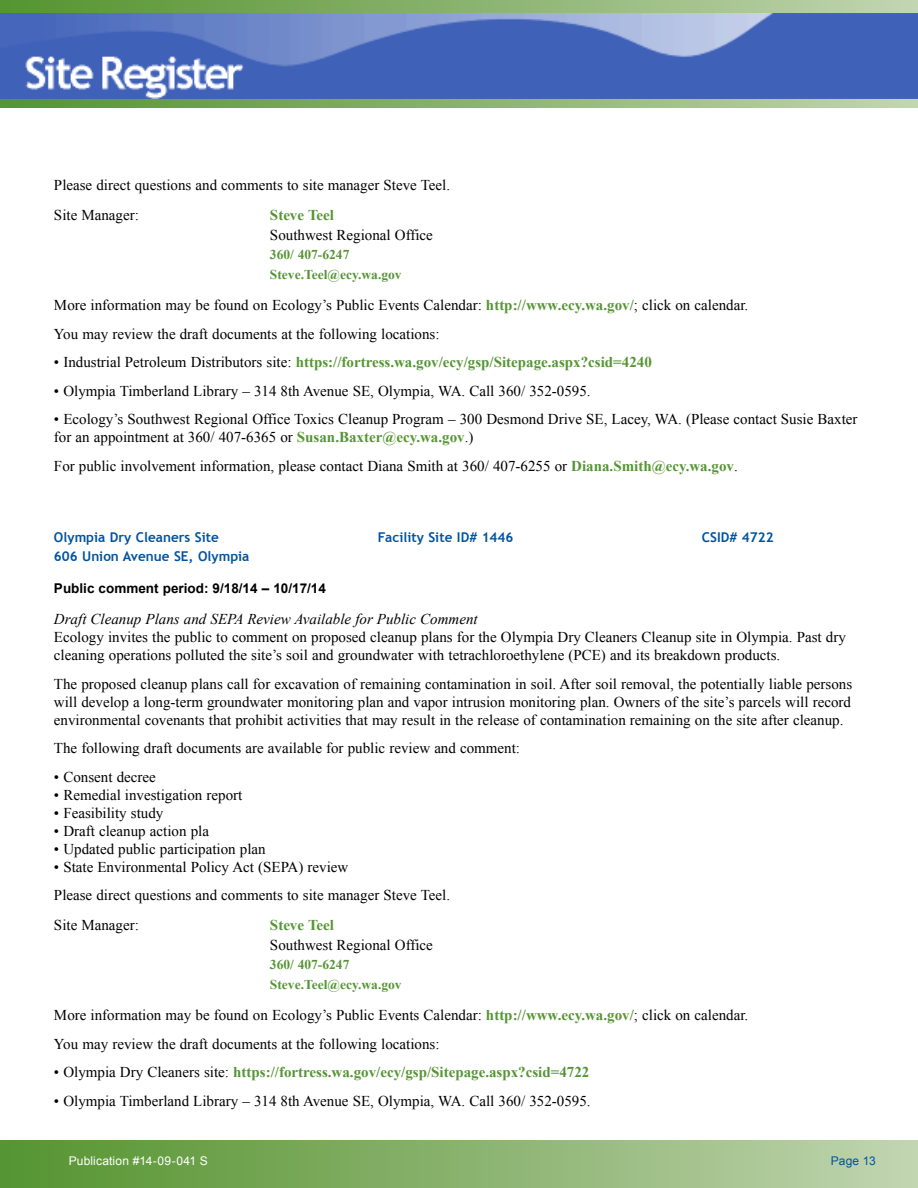
<style>
.page{position:relative;width:918px;height:1188px;background:#fff}
.page>*{position:absolute;margin:0;border:0;box-sizing:border-box;transform-origin:0 0}
.t1{font:15px/18px "Times New Roman";color:#000}
.t2{font:700 15px "Times New Roman";color:#559534}
.t3{font:italic 15px "Times New Roman";color:#000}
.t4{font:700 13.5px "Trebuchet MS";color:#00539f}
.t5{font:700 13.5px/19.5px "Times New Roman";color:#559534}
.t6{font:700 13.5px "Arial";color:#000}
.t7{font:12px "Arial";letter-spacing:.01em;color:#fff}
.t8{font:12px "Arial";letter-spacing:.005em;color:#00539f}
.s1{font-weight:700;color:#559534}
.s2{font-weight:400;color:#000}
</style>
<div class="page">
<svg style="left:0;top:0;width:918px;height:13px;background:#89b36e"></svg>
<svg style="left:0;top:99px;width:918px;height:9px;background:#89b36e"></svg>
<img style="left:0;top:13px;width:918px;height:86px">
<div style="left:0;top:1141px;width:918px;height:47px;background:linear-gradient(to right,#54932e,#c0d4af)"></div>
<p class="t1" style="left:54px;top:170px;width:398px;line-height:30px">Please direct questions and comments to site manager Steve Teel.<br>Site Manager:</p>
<p class="t2" style="left:270px;top:205px;width:66px">Steve Teel</p>
<p class="t1" style="left:270px;top:226px;width:164px">Southwest Regional Office</p>
<p class="t5" style="left:270px;top:245px;width:133px">360/ 407-6247<br>Steve.Teel@ecy.wa.gov</p>
<p class="t1" style="left:54px;top:291px;width:696px;line-height:28.5px">More information may be found on Ecology’s Public Events Calendar: <span class="s1">http://www.ecy.wa.gov/</span>; click on calendar.<br>You may review the draft documents at the following locations:</p>
<p class="t2" style="left:54px;top:352px;width:599px"><span class="s2">• Industrial Petroleum Distributors site:</span> https://fortress.wa.gov/ecy/gsp/Sitepage.aspx?csid=4240</p>
<p class="t1" style="left:54px;top:382px;width:538px">• Olympia Timberland Library – 314 8th Avenue SE, Olympia, WA. Call 360/ 352-0595.</p>
<p class="t1" style="left:54px;top:410px;width:805px">• Ecology’s Southwest Regional Office Toxics Cleanup Program – 300 Desmond Drive SE, Lacey, WA. (Please contact Susie Baxter for an appointment at 360/ 407-6365 or <span class="s1">Susan.Baxter@ecy.wa.gov</span>.)</p>
<p class="t1" style="left:54px;top:457px;width:685px">For public involvement information, please contact Diana Smith at 360/ 407-6255 or <span class="s1">Diana.Smith@ecy.wa.gov</span>.</p>
<p class="t4" style="left:54px;top:529px;width:166px">Olympia Dry Cleaners Site</p>
<p class="t4" style="left:378px;top:529px;width:137px">Facility Site ID# 1446</p>
<p class="t4" style="left:702px;top:529px;width:73px">CSID# 4722</p>
<p class="t4" style="left:54px;top:548px;width:197px">606 Union Avenue SE, Olympia</p>
<p class="t6" style="left:54px;top:579px;width:273px">Public comment period: 9/18/14 – 10/17/14</p>
<p class="t3" style="left:54px;top:609px;width:425px">Draft Cleanup Plans and SEPA Review Available for Public Comment</p>
<p class="t1" style="left:54px;top:628px;width:793px">Ecology invites the public to comment on proposed cleanup plans for the Olympia Dry Cleaners Cleanup site in Olympia. Past dry cleaning operations polluted the site’s soil and groundwater with tetrachloroethylene (PCE) and its breakdown products.</p>
<p class="t1" style="left:54px;top:675px;width:800px;text-align:justify">The proposed cleanup plans call for excavation of remaining contamination in soil. After soil removal, the potentially liable persons will develop a long-term groundwater monitoring plan and vapor intrusion monitoring plan. Owners of the site’s parcels will record environmental covenants that prohibit activities that may result in the release of contamination remaining on the site after cleanup.</p>
<p class="t1" style="left:54px;top:739px;width:468px">The following draft documents are available for public review and comment:</p>
<p class="t1" style="left:54px;top:768px;width:103px">• Consent decree</p>
<p class="t1" style="left:54px;top:786px;width:190px">• Remedial investigation report</p>
<p class="t1" style="left:54px;top:804px;width:111px">• Feasibility study</p>
<p class="t1" style="left:54px;top:822px;width:157px">• Draft cleanup action pla</p>
<p class="t1" style="left:54px;top:840px;width:213px">• Updated public participation plan</p>
<p class="t1" style="left:54px;top:852px;width:398px;line-height:28.5px">• State Environmental Policy Act (SEPA) review<br>Please direct questions and comments to site manager Steve Teel.</p>
<p class="t1" style="left:54px;top:916px;width:86px">Site Manager:</p>
<p class="t2" style="left:270px;top:915px;width:66px">Steve Teel</p>
<p class="t1" style="left:270px;top:936px;width:164px">Southwest Regional Office</p>
<p class="t5" style="left:270px;top:955px;width:133px">360/ 407-6247<br>Steve.Teel@ecy.wa.gov</p>
<p class="t1" style="left:54px;top:1001px;width:696px;line-height:28.5px">More information may be found on Ecology’s Public Events Calendar: <span class="s1">http://www.ecy.wa.gov/</span>; click on calendar.<br>You may review the draft documents at the following locations:</p>
<p class="t2" style="left:54px;top:1062px;width:537px"><span class="s2">• Olympia Dry Cleaners site:</span> https://fortress.wa.gov/ecy/gsp/Sitepage.aspx?csid=4722</p>
<p class="t1" style="left:54px;top:1092px;width:538px">• Olympia Timberland Library – 314 8th Avenue SE, Olympia, WA. Call 360/ 352-0595.</p>
<p class="t7" style="left:69px;top:1153px;width:141px">Publication #14-09-041 S</p>
<p class="t8" style="left:831px;top:1153px;width:46px">Page 13</p>
</div>
